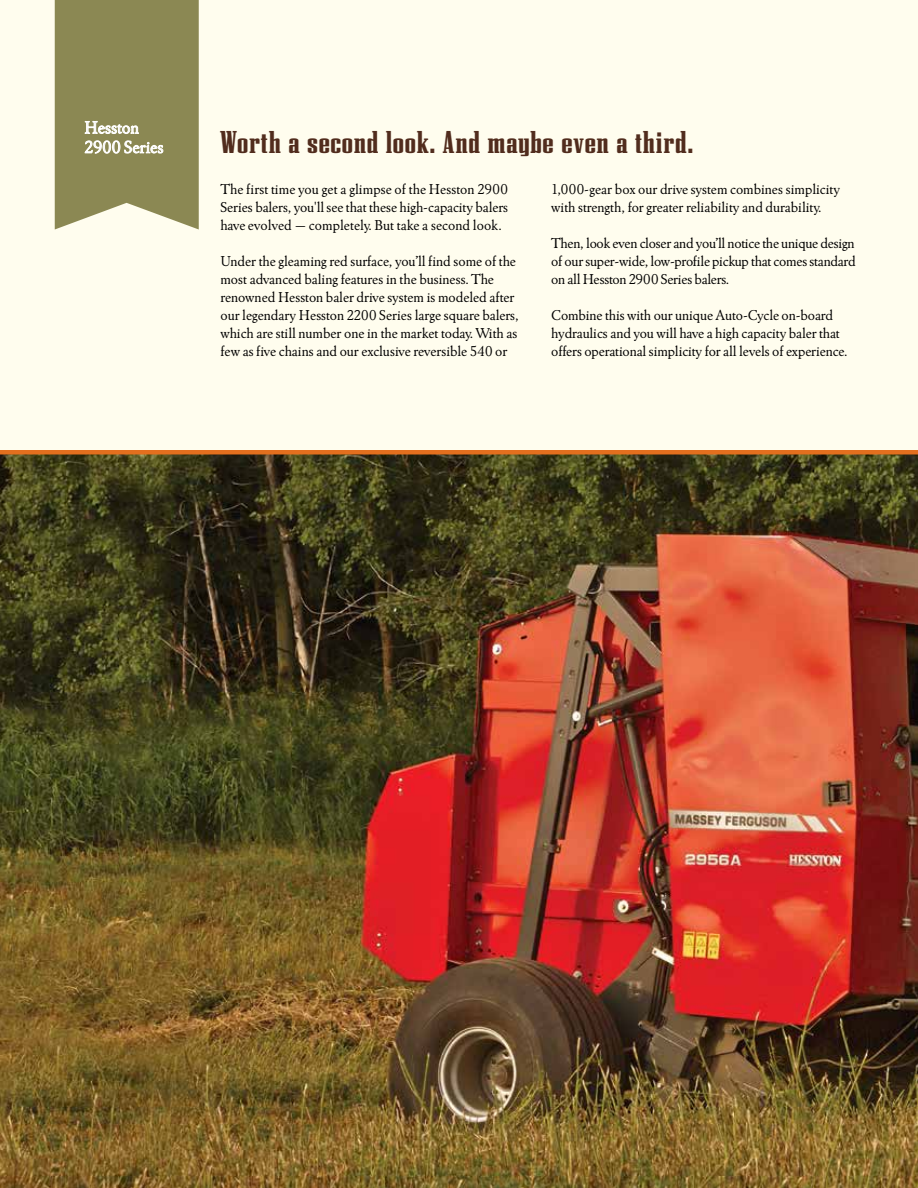
<style>
.page{position:relative;width:918px;height:1188px;background:#fffdee}
.page>*{position:absolute;margin:0;border:0;box-sizing:border-box;transform-origin:0 0}
.t1{font:31.5px "Citadel Solid";letter-spacing:.025em;color:#512c1d}
.t2{font:18px/19.5px "Winchester New ITC";letter-spacing:.005em;color:#fff}
.t3{font:15px/18px "Winchester New ITC";letter-spacing:-.005em;color:#000}
</style>
<div class="page">
<img style="left:0;top:454px;width:918px;height:734px">
<svg style="left:55px;top:0;width:144px;height:230px;background:#949160"></svg>
<hr style="left:0;top:450px;width:918px;height:4px;background:#e36f1e">
<p class="t2" style="left:84px;top:117px;width:81px">Hesston<br>2900 Series</p>
<h1 class="t1" style="left:220px;top:126px;width:475px">Worth a second look. And maybe even a third.</h1>
<p class="t3" style="left:220px;top:179px;width:289px;text-align:justify">The first time you get a glimpse of the Hesston 2900<br>Series balers, you'll see that these high-capacity balers have evolved — completely. But take a second look.</p>
<p class="t3" style="left:220px;top:251px;width:300px">Under the gleaming red surface, you’ll find some of the most advanced baling features in the business. The renowned Hesston baler drive system is modeled after our legendary Hesston 2200 Series large square balers, which are still number one in the market today. With as few as five chains and our exclusive reversible 540 or</p>
<p class="t3" style="left:551px;top:179px;width:290px">1,000-gear box our drive system combines simplicity with strength, for greater reliability and durability.</p>
<p class="t3" style="left:551px;top:233px;width:306px;text-align:justify">Then, look even closer and you’ll notice the unique design of our super-wide, low-profile pickup that comes standard on all Hesston 2900 Series balers.</p>
<p class="t3" style="left:551px;top:305px;width:297px">Combine this with our unique Auto-Cycle on-board hydraulics and you will have a high capacity baler that offers operational simplicity for all levels of experience.</p>
</div>
